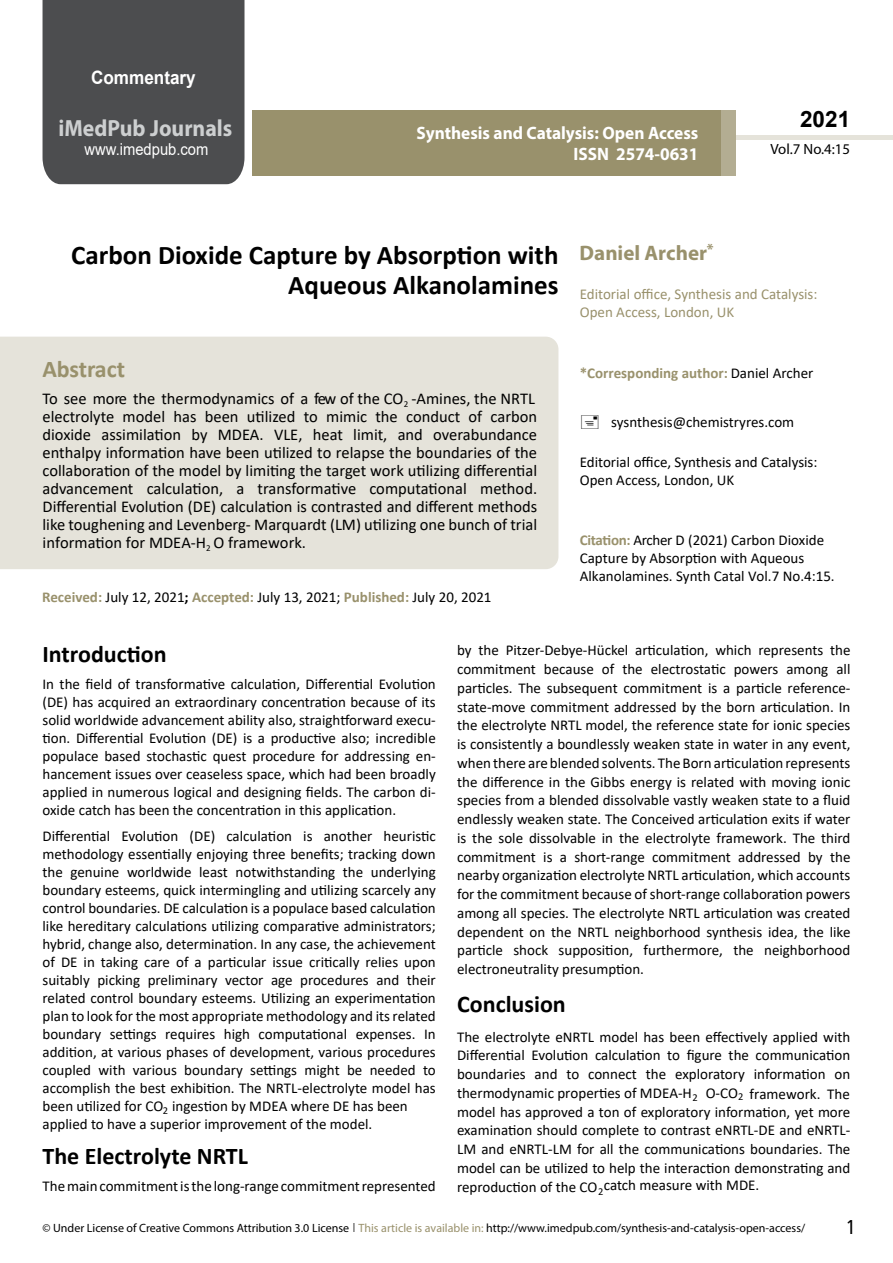
<style>
.page{position:relative;width:893px;height:1263px;background:#fff}
.page>*{position:absolute;margin:0;border:0;box-sizing:border-box;transform-origin:0 0}
.t1{font:700 27px/29.7px "Calibri";color:#000;text-align:right}
.t2{font:25.5px "Tunga";color:#000}
.t3{font:700 24px "Calibri";color:#000}
.t4{font:700 24px "Calibri";letter-spacing:-.005em;color:#99916c}
.t5{font:700 23.4px "Myriad Pro";color:#cdcfd0;scale:.93 1}
.t6{font:700 22.5px "Arial";color:#000}
.t7{font:700 21px "Myriad Pro";color:#99916c}
.t8{font:700 18.45px "Arial";color:#fff;scale:.93 1}
.t9{font:700 18px/21.6px "Myriad Pro";color:#fff;text-align:right;scale:.96 1}
.t10{font:16.5px/18px "Calibri";color:#000;text-align:justify}
.t11{font:16.5px "Arial";color:#fff;scale:.89 1}
.t12{font:15px/18px "Calibri";color:#000;text-align:justify}
.t13{font:15px/18px "Calibri";color:#99916c}
.t14{font:700 15px "Calibri";color:#99916c}
.t15{font:14.85px "Myriad Pro";color:#000}
.t16{font:12px "Myriad Pro";color:#000}
.s1{font-weight:700;color:#99916c}
.s2{font-weight:700}
.s3{font-weight:400;color:#000}
.s4{font-family:"Tunga"}
.s5{color:#99916c}
</style>
<div class="page">
<div style="left:43px;top:0;width:201px;height:184px;background:#4c4d4f"></div>
<div style="left:736px;top:135px;width:157px;height:5px;background:#e5e3da"></div>
<div style="left:720px;top:110px;width:16px;height:66px;background:#b3ad92"></div>
<div style="left:252px;top:110px;width:469px;height:66px;background:#99916c"></div>
<div style="left:0;top:337px;width:558px;height:232px;background:#e5e3da"></div>
<p class="t8" style="left:91px;top:65px;width:114px">Commentary</p>
<h3 class="t5" style="left:58px;top:113px;width:189px">iMedPub Journals</h3>
<p class="t11" style="left:85px;top:138px;width:141px">www.imedpub.com</p>
<p class="t9" style="left:417px;top:121px;width:295px">Synthesis and Catalysis: Open Access<br>ISSN 2574-0631</p>
<h3 class="t6" style="left:800px;top:104px;width:52px">2021</h3>
<p class="t15" style="left:770px;top:140px;width:81px">Vol.7 No.4:15</p>
<h1 class="t1" style="left:71px;top:240px;width:489px">Carbon Dioxide Capture by Absorption with<br>Aqueous Alkanolamines</h1>
<h3 class="t4" style="left:43px;top:352px;width:84px">Abstract</h3>
<p class="t10" style="left:43px;top:407px;width:496px">electrolyte model has been utilized to mimic the conduct of carbon dioxide assimilation by MDEA. VLE, heat limit, and overabundance enthalpy information have been utilized to relapse the boundaries of the collaboration of the model by limiting the target work utilizing differential advancement calculation, a transformative computational method.<br>Differential Evolution (DE) calculation is contrasted and different methods like toughening and Levenberg- Marquardt (LM) utilizing one bunch of trial</p>
<p class="t10" style="left:43px;top:389px;width:494px">To see more the thermodynamics of a few of the CO<sub>2</sub> -Amines, the NRTL</p>
<p class="t10" style="left:43px;top:533px;width:265px">information for MDEA-H<sub>2</sub> O framework.</p>
<p class="t12" style="left:42px;top:587px;width:451px"><span class="s1">Received:</span> July 12, 2021<span class="s2">;</span> <span class="s1">Accepted:</span> July 13, 2021; <span class="s1">Published:</span> July 20, 2021</p>
<h3 class="t7" style="left:580px;top:239px;width:135px">Daniel Archer<sup>*</sup></h3>
<p class="t13" style="left:580px;top:285px;width:239px">Editorial office, Synthesis and Catalysis:<br>Open Access, London, UK</p>
<p class="t14" style="left:580px;top:362px;width:235px">*Corresponding author: <span class="s3">Daniel Archer</span></p>
<p class="t12" style="left:611px;top:413px;width:184px">sysnthesis@chemistryres.com</p>
<p class="t12" style="left:580px;top:452px;width:239px">Editorial office, Synthesis and Catalysis:<br>Open Access, London, UK</p>
<p class="t12" style="left:580px;top:531px;width:256px;text-align:left"><span class="s1">Citation:</span> Archer D (2021) Carbon Dioxide<br>Capture by Absorption with Aqueous<br>Alkanolamines. Synth Catal Vol.7 No.4:15.</p>
<h3 class="t3" style="left:43px;top:637px;width:126px">Introduction</h3>
<p class="t12" style="left:43px;top:674px;width:395px">In the field of transformative calculation, Differential Evolution (DE) has acquired an extraordinary concentration because of its solid worldwide advancement ability also, straightforward execu&shy;tion. Differential Evolution (DE) is a productive also; incredible populace based stochastic quest procedure for addressing en&shy;hancement issues over ceaseless space, which had been broadly applied in numerous logical and designing fields. The carbon di&shy;oxide catch has been the concentration in this application.</p>
<p class="t12" style="left:43px;top:827px;width:395px">Differential Evolution (DE) calculation is another heuristic methodology essentially enjoying three benefits; tracking down the genuine worldwide least notwithstanding the underlying boundary esteems, quick intermingling and utilizing scarcely any control boundaries. DE calculation is a populace based calculation like hereditary calculations utilizing comparative administrators; hybrid, change also, determination. In any case, the achievement of DE in taking care of a particular issue critically relies upon suitably picking preliminary vector age procedures and their related control boundary esteems. Utilizing an experimentation plan to look for the most appropriate methodology and its related boundary settings requires high computational expenses. In addition, at various phases of development, various procedures coupled with various boundary settings might be needed to accomplish the best exhibition. The NRTL-electrolyte model has</p>
<p class="t12" style="left:43px;top:1115px;width:331px">applied to have a superior improvement of the model.</p>
<h3 class="t3" style="left:43px;top:1139px;width:207px">The Electrolyte NRTL</h3>
<p class="t12" style="left:43px;top:1176px;width:395px">The main commitment is the long-range commitment represented</p>
<p class="t12" style="left:43px;top:1097px;width:367px">been utilized for CO<sub>2</sub> ingestion by MDEA where DE has been</p>
<p class="t12" style="left:457px;top:641px;width:395px;line-height:18.8px">by the Pitzer-Debye-Hückel articulation, which represents the commitment because of the electrostatic powers among all particles. The subsequent commitment is a particle reference&shy;state-move commitment addressed by the born articulation. In the electrolyte NRTL model, the reference state for ionic species is consistently a boundlessly weaken state in water in any event, when there are blended solvents. The Born articulation represents the difference in the Gibbs energy is related with moving ionic species from a blended dissolvable vastly weaken state to a fluid endlessly weaken state. The Conceived articulation exits if water is the sole dissolvable in the electrolyte framework. The third commitment is a short-range commitment addressed by the nearby organization electrolyte NRTL articulation, which accounts for the commitment because of short-range collaboration powers among all species. The electrolyte NRTL articulation was created dependent on the NRTL neighborhood synthesis idea, the like particle shock supposition, furthermore, the neighborhood electroneutrality presumption.</p>
<h3 class="t3" style="left:457px;top:987px;width:110px">Conclusion</h3>
<p class="t12" style="left:457px;top:1027px;width:395px;line-height:18.8px">The electrolyte eNRTL model has been effectively applied with Differential Evolution calculation to figure the communication boundaries and to connect the exploratory information on</p>
<p class="t12" style="left:457px;top:1102px;width:395px;line-height:18.8px">model has approved a ton of exploratory information, yet more examination should complete to contrast eNRTL-DE and eNRTL-LM and eNRTL-LM for all the communications boundaries. The model can be utilized to help the interaction demonstrating and</p>
<p class="t12" style="left:457px;top:1084px;width:394px">thermodynamic properties of MDEA-H<sub>2</sub> O-CO<sub>2</sub> framework. The</p>
<p class="t12" style="left:457px;top:1176px;width:304px">reproduction of the CO<sub>2</sub> catch measure with MDE.</p>
<p class="t16" style="left:43px;top:1220px;width:764px">© Under License of Creative Commons Attribution 3.0 License <span class="s4">|</span> <span class="s5">This article is available in:</span> http://www.imedpub.com/synthesis-and-catalysis-open-access/</p>
<h2 class="t2" style="left:847px;top:1210px;width:9px">1</h2>
</div>
